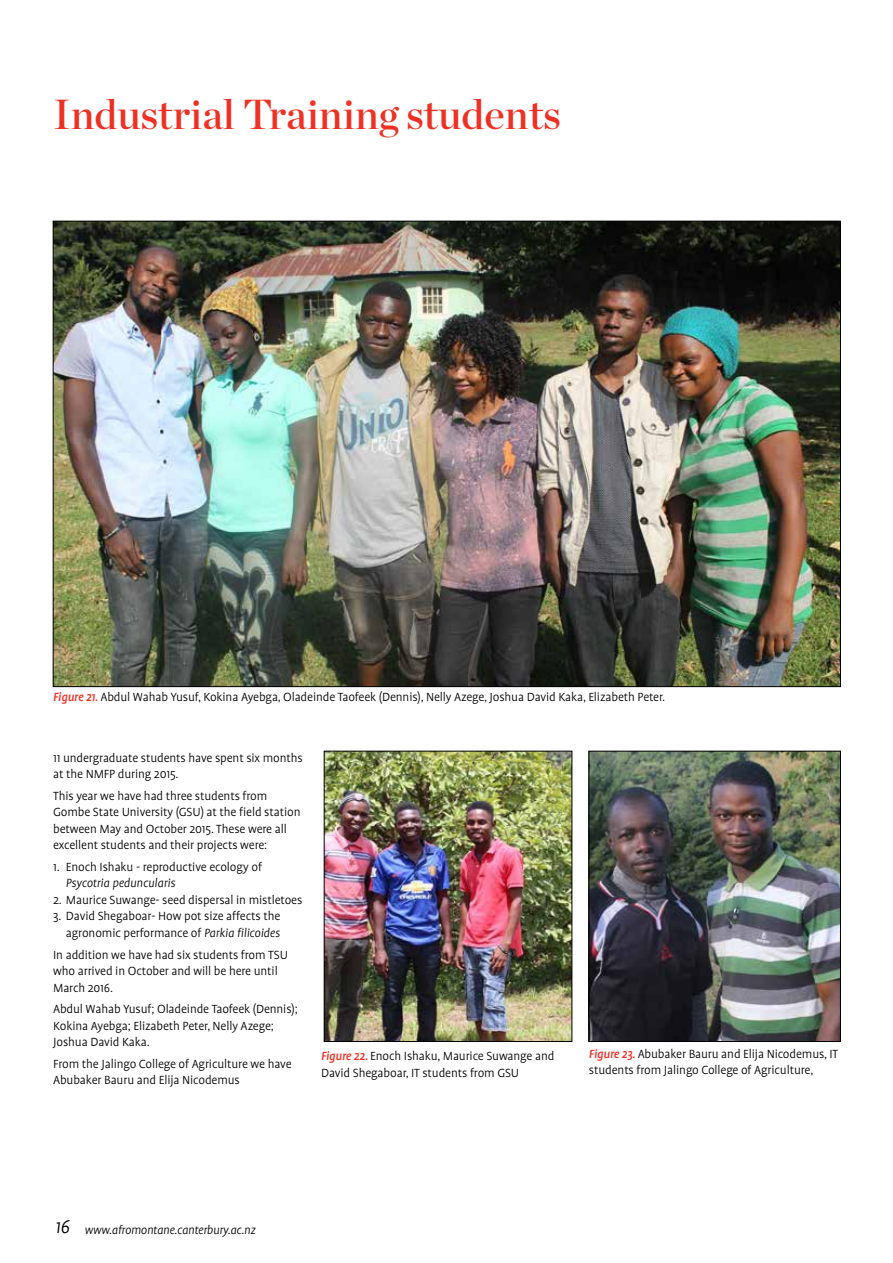
<style>
.page{position:relative;width:893px;height:1263px;background:#fff}
.page>*{position:absolute;margin:0;border:0;box-sizing:border-box;transform-origin:0 0}
.t1{font:42px "Chronicle Display Semi";color:#ee3124}
.t2{font:300 13.5px/16.5px "Profile Pro";letter-spacing:-.01em;color:#000}
.t3{font:italic 300 13.5px "Profile Pro";letter-spacing:-.02em;color:#000}
.s1{font-weight:500;font-style:italic;color:#ee3124}
.s2{font-style:italic}
.s3{font-size:21px}
</style>
<div class="page">
<img style="left:55px;top:223px;width:784px;height:462px">
<img style="left:591px;top:753px;width:248px;height:287px">
<div style="left:589px;top:751px;width:252px;height:291px;border:1px solid #000"></div>
<img style="left:326px;top:753px;width:244px;height:287px">
<div style="left:324px;top:751px;width:248px;height:291px;border:1px solid #000"></div>
<h1 class="t1" style="left:53px;top:82px;width:509px">Industrial Training students</h1>
<p class="t2" style="left:53px;top:689px;width:614px"><span class="s1">Figure 21.</span> Abdul Wahab Yusuf, Kokina Ayebga, Oladeinde Taofeek (Dennis), Nelly Azege, Joshua David Kaka, Elizabeth Peter.</p>
<p class="t2" style="left:53px;top:750px;width:251px">11 undergraduate students have spent six months at the NMFP during 2015.</p>
<p class="t2" style="left:53px;top:788px;width:249px">This year we have had three students from Gombe State University (GSU) at the field station between May and October 2015. These were all excellent students and their projects were:</p>
<p class="t2" style="left:53px;top:859px;width:210px">1. Enoch Ishaku - reproductive ecology of</p>
<p class="t3" style="left:66px;top:876px;width:111px">Psycotria peduncularis</p>
<p class="t2" style="left:53px;top:892px;width:251px">2. Maurice Suwange- seed dispersal in mistletoes</p>
<p class="t2" style="left:53px;top:909px;width:229px;text-align:right">3. David Shegaboar- How pot size affects the agronomic performance of <span class="s2">Parkia filicoides</span></p>
<p class="t2" style="left:53px;top:947px;width:236px">In addition we have had six students from TSU who arrived in October and will be here until<br>March 2016.</p>
<p class="t2" style="left:53px;top:1001px;width:246px">Abdul Wahab Yusuf; Oladeinde Taofeek (Dennis);<br>Kokina Ayebga; Elizabeth Peter, Nelly Azege;<br>Joshua David Kaka.</p>
<p class="t2" style="left:53px;top:1056px;width:240px">From the Jalingo College of Agriculture we have<br>Abubaker Bauru and Elija Nicodemus</p>
<p class="t2" style="left:321px;top:1049px;width:235px"><span class="s1">Figure 22.</span> Enoch Ishaku, Maurice Suwange and<br>David Shegaboar, IT students from GSU</p>
<p class="t2" style="left:589px;top:1046px;width:251px"><span class="s1">Figure 23.</span> Abubaker Bauru and Elija Nicodemus, IT students from Jalingo College of Agriculture,</p>
<p class="t3" style="left:55px;top:1222px;width:202px"><span class="s3">16</span> www.afromontane.canterbury.ac.nz</p>
</div>
